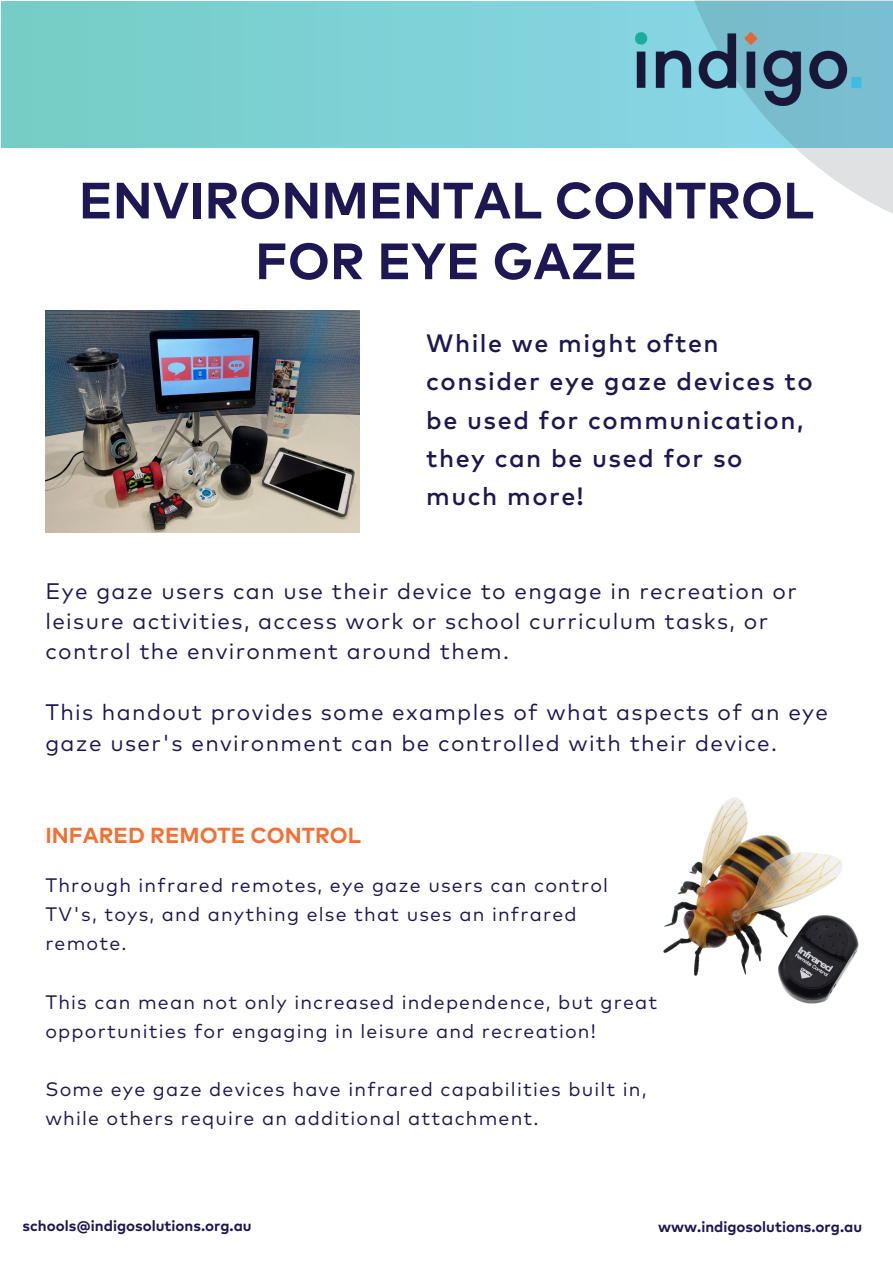
<style>
.page{position:relative;width:893px;height:1264px;background:#fff}
.page>*{position:absolute;margin:0;border:0;box-sizing:border-box;transform-origin:0 0}
.t1{font:700 51px/60.8px "Mark Pro";color:#1d1754;text-align:center}
.t2{font:500 25.05px/38.2px "Mark Pro";letter-spacing:.06em;color:#1d1754}
.t3{font:22.5px/30.3px "Mark Pro";letter-spacing:.06em;color:#1d1754}
.t4{font:700 21.75px "Mark Pro";color:#f36f32}
.t5{font:19.5px/29.2px "Mark Pro";letter-spacing:.06em;color:#1d1754}
.t6{font:700 15px "Mark Pro";color:#1d1754}
</style>
<div class="page">
<svg style="left:1px;top:1px;width:666px;height:146px;background:#7cd0d3"></svg>
<svg style="left:667px;top:0;width:225px;height:213px"></svg>
<img style="left:45px;top:311px;width:314px;height:221px">
<img style="left:635px;top:31px;width:226px;height:74px">
<img style="left:663px;top:797px;width:195px;height:206px">
<h1 class="t1" style="left:79px;top:173px;width:736px">ENVIRONMENTAL CONTROL<br>FOR EYE GAZE</h1>
<p class="t2" style="left:426px;top:326px;width:388px">While we might often consider eye gaze devices to be used for communication, they can be used for so much more!</p>
<p class="t3" style="left:45px;top:577px;width:752px">Eye gaze users can use their device to engage in recreation or leisure activities, access work or school curriculum tasks, or control the environment around them.</p>
<p class="t3" style="left:45px;top:698px;width:784px">This handout provides some examples of what aspects of an eye gaze user's environment can be controlled with their device.</p>
<p class="t4" style="left:45px;top:826px;width:317px">INFARED REMOTE CONTROL</p>
<p class="t5" style="left:45px;top:871px;width:564px">Through infrared remotes, eye gaze users can control<br>TV's, toys, and anything else that uses an infrared remote.</p>
<p class="t5" style="left:45px;top:988px;width:613px">This can mean not only increased independence, but great opportunities for engaging in leisure and recreation!</p>
<p class="t5" style="left:45px;top:1075px;width:602px">Some eye gaze devices have infrared capabilities built in, while others require an additional attachment.</p>
<p class="t6" style="left:23px;top:1218px;width:230px">schools@indigosolutions.org.au</p>
<p class="t6" style="left:658px;top:1219px;width:205px">www.indigosolutions.org.au</p>
</div>
